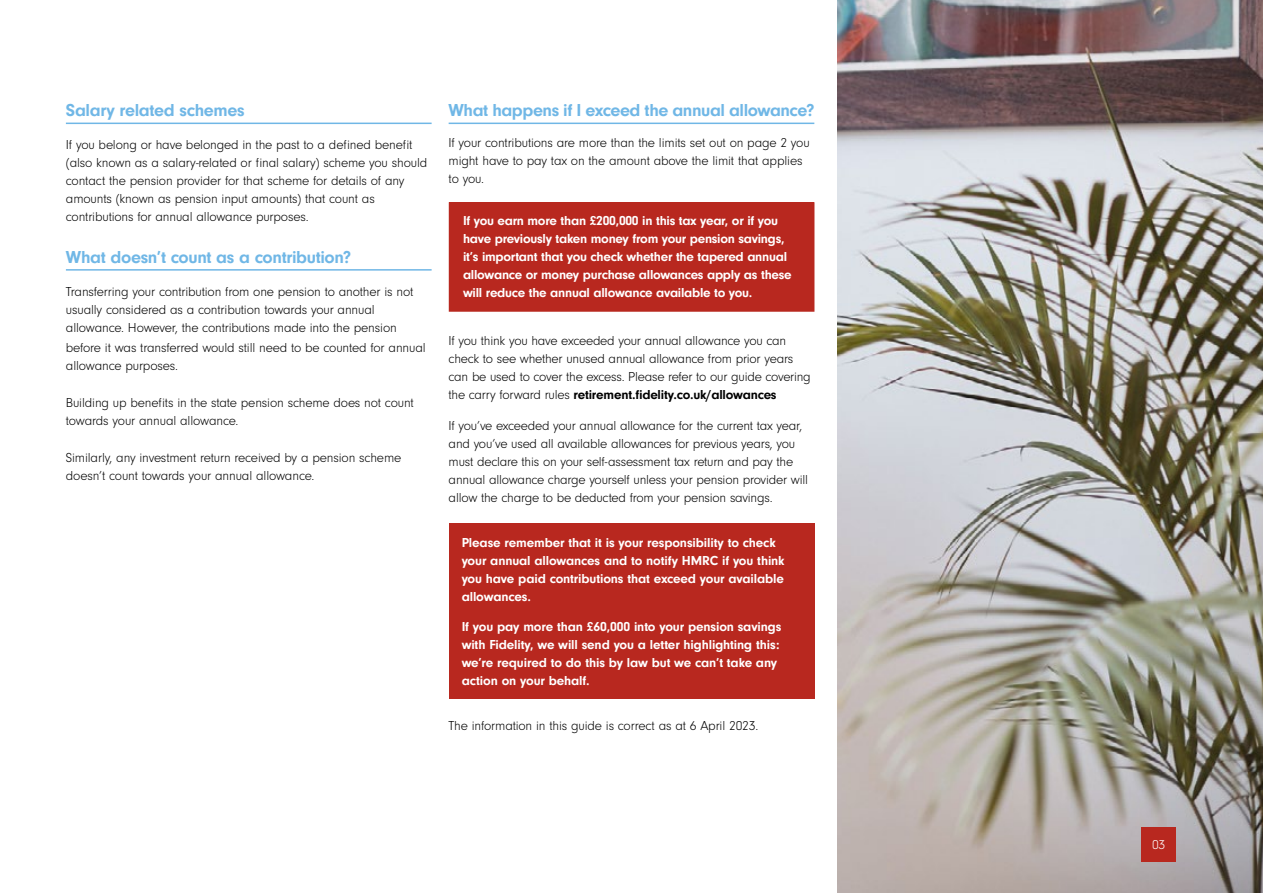
<style>
.page{position:relative;width:1263px;height:893px;background:#fff}
.page>*{position:absolute;margin:0;border:0;box-sizing:border-box;transform-origin:0 0}
.t1{font:700 18px "Neuzeit Gro";letter-spacing:-.02em;color:#70b7e6}
.t2{font:300 13.5px/18px "Neuzeit Gro";letter-spacing:-.015em;color:#000}
.t3{font:700 13.5px/18px "Neuzeit Gro";letter-spacing:-.015em;color:#fff}
.t4{font:300 13.5px "Neuzeit Gro";color:#fff}
.s1{font-weight:700}
</style>
<div class="page">
<img style="left:838px;top:0;width:425px;height:893px">
<hr style="left:66px;top:123px;width:366px;height:1px;background:#70b7e6">
<hr style="left:66px;top:269px;width:366px;height:2px;background:#70b7e6">
<hr style="left:449px;top:123px;width:365px;height:1px;background:#70b7e6">
<div style="left:449px;top:203px;width:365px;height:108px;background:#b8281f"></div>
<div style="left:449px;top:202px;width:365px;height:110px;border:2px solid #b8281f"></div>
<div style="left:449px;top:523px;width:366px;height:175px;background:#b8281f"></div>
<div style="left:1142px;top:827px;width:34px;height:34px;background:#b8281f"></div>
<h1 class="t1" style="left:66px;top:100px;width:180px">Salary related schemes</h1>
<p class="t2" style="left:66px;top:136px;width:363px">If you belong or have belonged in the past to a defined benefit (also known as a salary-related or final salary) scheme you should contact the pension provider for that scheme for details of any amounts (known as pension input amounts) that count as contributions for annual allowance purposes.</p>
<h1 class="t1" style="left:66px;top:247px;width:287px">What doesn’t count as a contribution?</h1>
<p class="t2" style="left:66px;top:282px;width:349px">Transferring your contribution from one pension to another is not usually considered as a contribution towards your annual allowance. However, the contributions made into the pension</p>
<p class="t2" style="left:66px;top:339px;width:361px">before it was transferred would still need to be counted for annual allowance purposes.</p>
<p class="t2" style="left:66px;top:394px;width:349px">Building up benefits in the state pension scheme does not count towards your annual allowance.</p>
<p class="t2" style="left:66px;top:449px;width:337px">Similarly, any investment return received by a pension scheme doesn’t count towards your annual allowance.</p>
<h1 class="t1" style="left:449px;top:100px;width:367px">What happens if I exceed the annual allowance?</h1>
<p class="t2" style="left:449px;top:134px;width:363px">If your contributions are more than the limits set out on page 2 you might have to pay tax on the amount above the limit that applies to you.</p>
<p class="t3" style="left:463px;top:212px;width:330px">If you earn more than £200,000 in this tax year, or if you have previously taken money from your pension savings, it’s important that you check whether the tapered annual allowance or money purchase allowances apply as these will reduce the annual allowance available to you.</p>
<p class="t2" style="left:449px;top:332px;width:364px">If you think you have exceeded your annual allowance you can check to see whether unused annual allowance from prior years can be used to cover the excess. Please refer to our guide covering the carry forward rules <span class="s1">retirement.fidelity.co.uk/allowances</span></p>
<p class="t2" style="left:449px;top:417px;width:361px">If you’ve exceeded your annual allowance for the current tax year, and you’ve used all available allowances for previous years, you must declare this on your self-assessment tax return and pay the annual allowance charge yourself unless your pension provider will allow the charge to be deducted from your pension savings.</p>
<p class="t3" style="left:462px;top:533px;width:324px">Please remember that it is your responsibility to check your annual allowances and to notify HMRC if you think you have paid contributions that exceed your available allowances.</p>
<p class="t3" style="left:462px;top:618px;width:321px">If you pay more than £60,000 into your pension savings with Fidelity, we will send you a letter highlighting this: we’re required to do this by law but we can’t take any action on your behalf.</p>
<p class="t2" style="left:449px;top:717px;width:311px">The information in this guide is correct as at 6 April 2023.</p>
<p class="t4" style="left:1152px;top:837px;width:15px">03</p>
</div>
